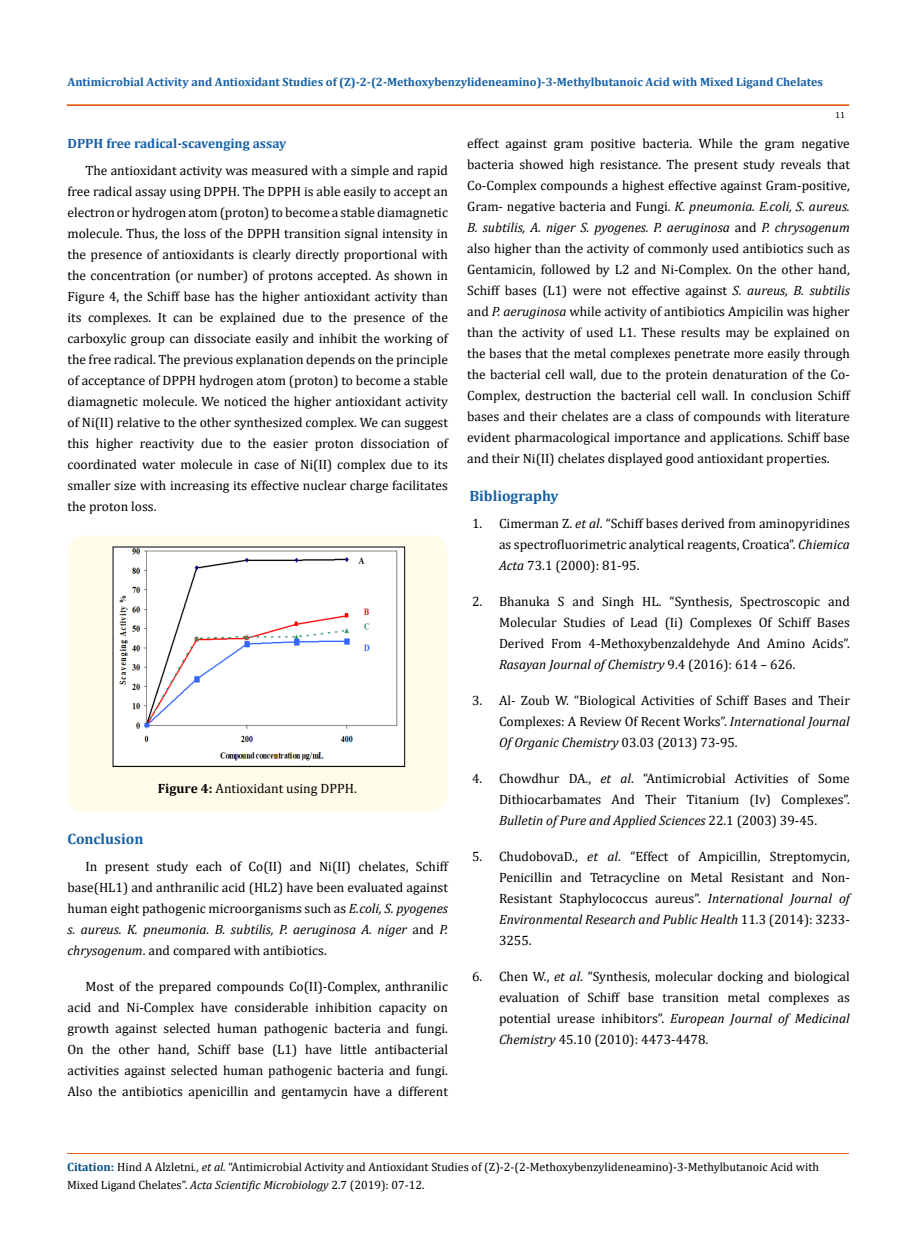
<style>
.page{position:relative;width:917px;height:1260px;background:#fff}
.page>*{position:absolute;margin:0;border:0;box-sizing:border-box;transform-origin:0 0}
.t1{font:700 15px "Cambria";color:#1560a6}
.t2{font:13.5px/21px "Cambria";color:#000;text-align:justify}
.t3{font:700 13.5px "Cambria";color:#1560a6}
.t4{font:12px/18px "Cambria";color:#000}
.t5{font:700 12px "Cambria";color:#1560a6}
.t6{font:9px "Cambria";color:#000}
.s1{font-weight:700}
.s2{font-style:italic}
.s3{font-weight:700;color:#035089}
</style>
<div class="page">
<hr style="left:67px;top:1154px;width:782px;height:1px;background:#e05d1a">
<div style="left:67px;top:536px;width:381px;height:276px;background:#fffde9;border-radius:18px"></div>
<img style="left:115px;top:549px;width:287px;height:216px">
<div style="left:67px;top:105px;width:782px;height:1px;border:1px solid #e05d1a"></div>
<p class="t5" style="left:67px;top:74px;width:756px">Antimicrobial Activity and Antioxidant Studies of (Z)-2-(2-Methoxybenzylideneamino)-3-Methylbutanoic Acid with Mixed Ligand Chelates</p>
<p class="t6" style="left:835px;top:110px;width:11px">11</p>
<p class="t3" style="left:67px;top:134px;width:220px">DPPH free radical-scavenging assay</p>
<p class="t2" style="left:67px;top:160px;width:382px;text-indent:18px">The antioxidant activity was measured with a simple and rapid free radical assay using DPPH. The DPPH is able easily to accept an electron or hydrogen atom (proton) to become a stable diamagnetic molecule. Thus, the loss of the DPPH transition signal intensity in the presence of antioxidants is clearly directly proportional with the concentration (or number) of protons accepted. As shown in Figure 4, the Schiff base has the higher antioxidant activity than its complexes. It can be explained due to the presence of the carboxylic group can dissociate easily and inhibit the working of the free radical. The previous explanation depends on the principle of acceptance of DPPH hydrogen atom (proton) to become a stable diamagnetic molecule. We noticed the higher antioxidant activity of Ni(II) relative to the other synthesized complex. We can suggest this higher reactivity due to the easier proton dissociation of coordinated water molecule in case of Ni(II) complex due to its smaller size with increasing its effective nuclear charge facilitates the proton loss.</p>
<p class="t2" style="left:158px;top:777px;width:200px"><span class="s1">Figure 4:</span> Antioxidant using DPPH.</p>
<p class="t1" style="left:67px;top:828px;width:77px">Conclusion</p>
<p class="t2" style="left:67px;top:855px;width:382px;text-indent:18px">In present study each of Co(II) and Ni(II) chelates, Schiff base(HL1) and anthranilic acid (HL2) have been evaluated against human eight pathogenic microorganisms such as <span class="s2">E.coli, S. pyogenes s. aureus. K. pneumonia. B. subtilis, P. aeruginosa A. niger</span> and <span class="s2">P. chrysogenum</span>. and compared with antibiotics.</p>
<p class="t2" style="left:67px;top:975px;width:382px;text-indent:18px">Most of the prepared compounds Co(II)-Complex, anthranilic acid and Ni-Complex have considerable inhibition capacity on growth against selected human pathogenic bacteria and fungi.<br>On the other hand, Schiff base (L1) have little antibacterial activities against selected human pathogenic bacteria and fungi.<br>Also the antibiotics apenicillin and gentamycin have a different</p>
<p class="t2" style="left:467px;top:133px;width:384px">effect against gram positive bacteria. While the gram negative bacteria showed high resistance. The present study reveals that Co-Complex compounds a highest effective against Gram-positive, Gram- negative bacteria and Fungi. <span class="s2">K. pneumonia. E.coli, S. aureus.<br>B. subtilis, A. niger S. pyogenes. P. aeruginosa</span> and <span class="s2">P. chrysogenum </span>also higher than the activity of commonly used antibiotics such as Gentamicin, followed by L2 and Ni-Complex. On the other hand, Schiff bases (L1) were not effective against <span class="s2">S. aureus, B. subtilis </span>and <span class="s2">P. aeruginosa</span> while activity of antibiotics Ampicilin was higher than the activity of used L1. These results may be explained on the bases that the metal complexes penetrate more easily through the bacterial cell wall, due to the protein denaturation of the Co-Complex, destruction the bacterial cell wall. In conclusion Schiff bases and their chelates are a class of compounds with literature evident pharmacological importance and applications. Schiff base and their Ni(II) chelates displayed good antioxidant properties.</p>
<p class="t1" style="left:469px;top:485px;width:91px">Bibliography</p>
<p class="t2" style="left:499px;top:513px;width:352px;text-indent:-27px">1. Cimerman Z. <span class="s2">et al</span>. “Schiff bases derived from aminopyridines as spectrofluorimetric analytical reagents, Croatica”. <span class="s2">Chiemica Acta</span> 73.1 (2000): 81-95.</p>
<p class="t2" style="left:499px;top:591px;width:352px;text-indent:-27px">2. Bhanuka S and Singh HL. “Synthesis, Spectroscopic and Molecular Studies of Lead (Ii) Complexes Of Schiff Bases Derived From 4-Methoxybenzaldehyde And Amino Acids”.<br><span class="s2">Rasayan Journal of Chemistry</span> 9.4 (2016): 614 – 626.</p>
<p class="t2" style="left:499px;top:690px;width:352px;text-indent:-27px">3. Al- Zoub W. “Biological Activities of Schiff Bases and Their Complexes: A Review Of Recent Works”. <span class="s2">International Journal Of Organic Chemistry</span> 03.03 (2013) 73-95.</p>
<p class="t2" style="left:499px;top:768px;width:352px;text-indent:-27px">4. Chowdhur DA., <span class="s2">et al</span>. “Antimicrobial Activities of Some Dithiocarbamates And Their Titanium (Iv) Complexes”.<br><span class="s2">Bulletin of Pure and Applied Sciences</span> 22.1 (2003) 39-45.</p>
<p class="t2" style="left:499px;top:846px;width:352px;text-indent:-27px">5. ChudobovaD., <span class="s2">et al</span>. “Effect of Ampicillin, Streptomycin, Penicillin and Tetracycline on Metal Resistant and Non-Resistant Staphylococcus aureus”. <span class="s2">International Journal of Environmental Research and Public Health</span> 11.3 (2014): 3233- 3255.</p>
<p class="t2" style="left:499px;top:966px;width:352px;text-indent:-27px">6. Chen W., <span class="s2">et al</span>. “Synthesis, molecular docking and biological evaluation of Schiff base transition metal complexes as potential urease inhibitors”. <span class="s2">European Journal of Medicinal Chemistry</span> 45.10 (2010): 4473-4478.</p>
<p class="t4" style="left:67px;top:1158px;width:753px"><span class="s3">Citation:</span> Hind A Alzletni<span class="s2">., et al.</span> “Antimicrobial Activity and Antioxidant Studies of (Z)-2-(2-Methoxybenzylideneamino)-3-Methylbutanoic Acid with<br>Mixed Ligand Chelates”. <span class="s2">Acta Scientific Microbiology</span> 2.7 (2019): 07-12.</p>
</div>
